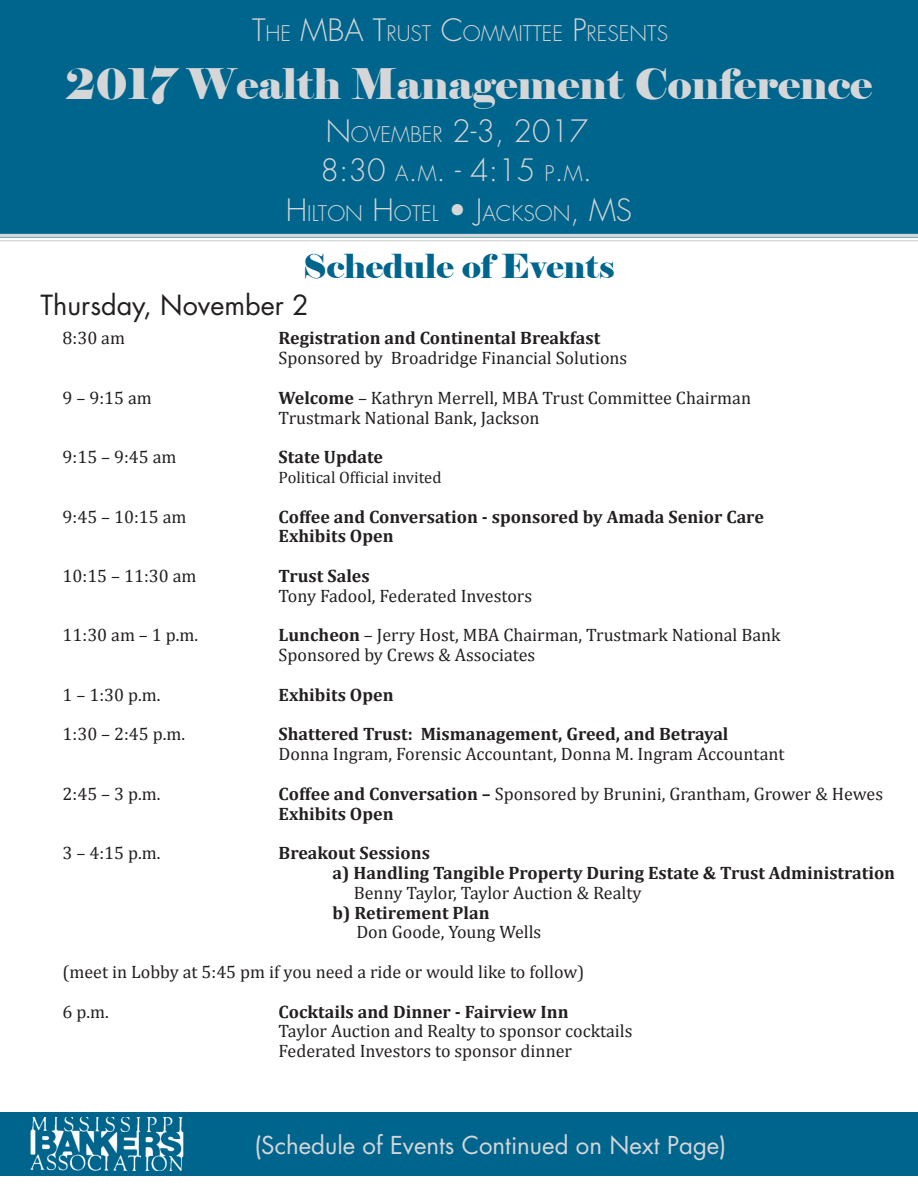
<style>
.page{position:relative;width:918px;height:1188px;background:#fff}
.page>*{position:absolute;margin:0;border:0;box-sizing:border-box;transform-origin:0 0}
.t1{font:42px "Elephant";color:#d5d6d8}
.t2{font:33px "Elephant";color:#00658c}
.t3{font:300 30px "Futura Std";color:#d5d6d8}
.t4{font:27px "Futura Std";color:#231f20}
.t5{font:24px "Futura Std";color:#d5d6d8}
.t6{font:300 21px "Futura Std";color:#d5d6d8}
.List_Paragraph{font:18px "Cambria";color:#231f20}
.List_Paragraph-2{font:700 18px "Cambria";color:#231f20}
.t7{font:16.5px "Cambria";color:#231f20}
.s1{font-size:30px}
.s2{font-size:21px}
.s3{font-weight:700}
</style>
<div class="page">
<div style="left:0;top:1113px;width:918px;height:63px;background:#00658c"></div>
<div style="left:0;top:0;width:918px;height:238px;background:#00658c"></div>
<svg style="left:0;top:234px;width:918px;height:4px;background:#bfcad0"></svg>
<hr style="left:0;top:240px;width:918px;height:1px;background:#d5d6d8">
<img style="left:30px;top:1118px;width:154px;height:53px">
<p class="t6" style="left:252px;top:21px;width:418px"><span class="s1">T</span>H E <span class="s1">MBA T</span>RUST <span class="s1">C</span>OMMITTEE <span class="s1">P</span>RESENTS</p>
<p class="t1" style="left:65px;top:57px;width:809px">2017 Wealth Management Conference</p>
<p class="t3" style="left:326px;top:113px;width:264px">N <span class="s2">OVEMBER</span> 2-3, 2017</p>
<p class="t3" style="left:321px;top:152px;width:273px">8:30 <span class="s2">A</span>.<span class="s2">M</span>. - 4:15 <span class="s2">P</span>.<span class="s2">M</span>.</p>
<p class="t6" style="left:286px;top:200px;width:345px"><span class="s1">H</span>ILTON <span class="s1">H</span>OTEL <span class="s1">• J</span>ACKSON<span class="s1">, MS</span></p>
<p class="t2" style="left:303px;top:246px;width:313px">Schedule of Events</p>
<p class="t4" style="left:41px;top:287px;width:270px">Thursday, November 2</p>
<p class="List_Paragraph" style="left:63px;top:328px;width:64px">8:30 am</p>
<p class="List_Paragraph-2" style="left:279px;top:326px;width:323px">Registration and Continental Breakfast</p>
<p class="List_Paragraph" style="left:279px;top:348px;width:350px">Sponsored by Broadridge Financial Solutions</p>
<p class="List_Paragraph" style="left:63px;top:387px;width:91px">9 – 9:15 am</p>
<p class="List_Paragraph" style="left:279px;top:387px;width:474px"><span class="s3">Welcome</span> – Kathryn Merrell, MBA Trust Committee Chairman</p>
<p class="List_Paragraph" style="left:279px;top:407px;width:262px">Trustmark National Bank, Jackson</p>
<p class="List_Paragraph" style="left:63px;top:447px;width:115px">9:15 – 9:45 am</p>
<p class="List_Paragraph-2" style="left:279px;top:444px;width:106px">State Update</p>
<p class="t7" style="left:279px;top:468px;width:164px">Political Official invited</p>
<p class="List_Paragraph" style="left:63px;top:506px;width:125px">9:45 – 10:15 am</p>
<p class="List_Paragraph-2" style="left:279px;top:504px;width:487px">Coffee and Conversation - sponsored by Amada Senior Care</p>
<p class="List_Paragraph-2" style="left:279px;top:524px;width:117px">Exhibits Open</p>
<p class="List_Paragraph" style="left:63px;top:565px;width:135px">10:15 – 11:30 am</p>
<p class="List_Paragraph-2" style="left:279px;top:563px;width:93px">Trust Sales</p>
<p class="List_Paragraph" style="left:279px;top:585px;width:255px">Tony Fadool, Federated Investors</p>
<p class="List_Paragraph" style="left:63px;top:625px;width:137px">11:30 am – 1 p.m.</p>
<p class="List_Paragraph" style="left:279px;top:625px;width:503px"><span class="s3">Luncheon</span> – Jerry Host, MBA Chairman, Trustmark National Bank</p>
<p class="List_Paragraph" style="left:279px;top:645px;width:258px">Sponsored by Crews &amp; Associates</p>
<p class="List_Paragraph" style="left:63px;top:684px;width:99px">1 – 1:30 p.m.</p>
<p class="List_Paragraph-2" style="left:279px;top:682px;width:117px">Exhibits Open</p>
<p class="List_Paragraph" style="left:63px;top:724px;width:124px">1:30 – 2:45 p.m.</p>
<p class="List_Paragraph-2" style="left:279px;top:722px;width:451px">Shattered Trust: Mismanagement, Greed, and Betrayal</p>
<p class="List_Paragraph" style="left:279px;top:744px;width:507px">Donna Ingram, Forensic Accountant, Donna M. Ingram Accountant</p>
<p class="List_Paragraph" style="left:63px;top:783px;width:99px">2:45 – 3 p.m.</p>
<p class="List_Paragraph" style="left:279px;top:783px;width:606px"><span class="s3">Coffee and Conversation –</span> Sponsored by Brunini, Grantham, Grower &amp; Hewes</p>
<p class="List_Paragraph-2" style="left:279px;top:801px;width:117px">Exhibits Open</p>
<p class="List_Paragraph" style="left:63px;top:843px;width:99px">3 – 4:15 p.m.</p>
<p class="List_Paragraph-2" style="left:279px;top:840px;width:153px">Breakout Sessions</p>
<p class="List_Paragraph-2" style="left:333px;top:860px;width:564px">a) Handling Tangible Property During Estate &amp; Trust Administration</p>
<p class="List_Paragraph" style="left:354px;top:882px;width:289px">Benny Taylor, Taylor Auction &amp; Realty</p>
<p class="List_Paragraph-2" style="left:333px;top:900px;width:159px">b) Retirement Plan</p>
<p class="List_Paragraph" style="left:356px;top:922px;width:186px">Don Goode, Young Wells</p>
<p class="List_Paragraph" style="left:63px;top:961px;width:523px">(meet in Lobby at 5:45 pm if you need a ride or would like to follow)</p>
<p class="List_Paragraph" style="left:63px;top:1001px;width:48px">6 p.m.</p>
<p class="List_Paragraph-2" style="left:279px;top:999px;width:291px">Cocktails and Dinner - Fairview Inn</p>
<p class="List_Paragraph" style="left:279px;top:1021px;width:355px">Taylor Auction and Realty to sponsor cocktails</p>
<p class="List_Paragraph" style="left:279px;top:1041px;width:295px">Federated Investors to sponsor dinner</p>
<p class="t5" style="left:254px;top:1130px;width:473px">(Schedule of Events Continued on Next Page)</p>
</div>
